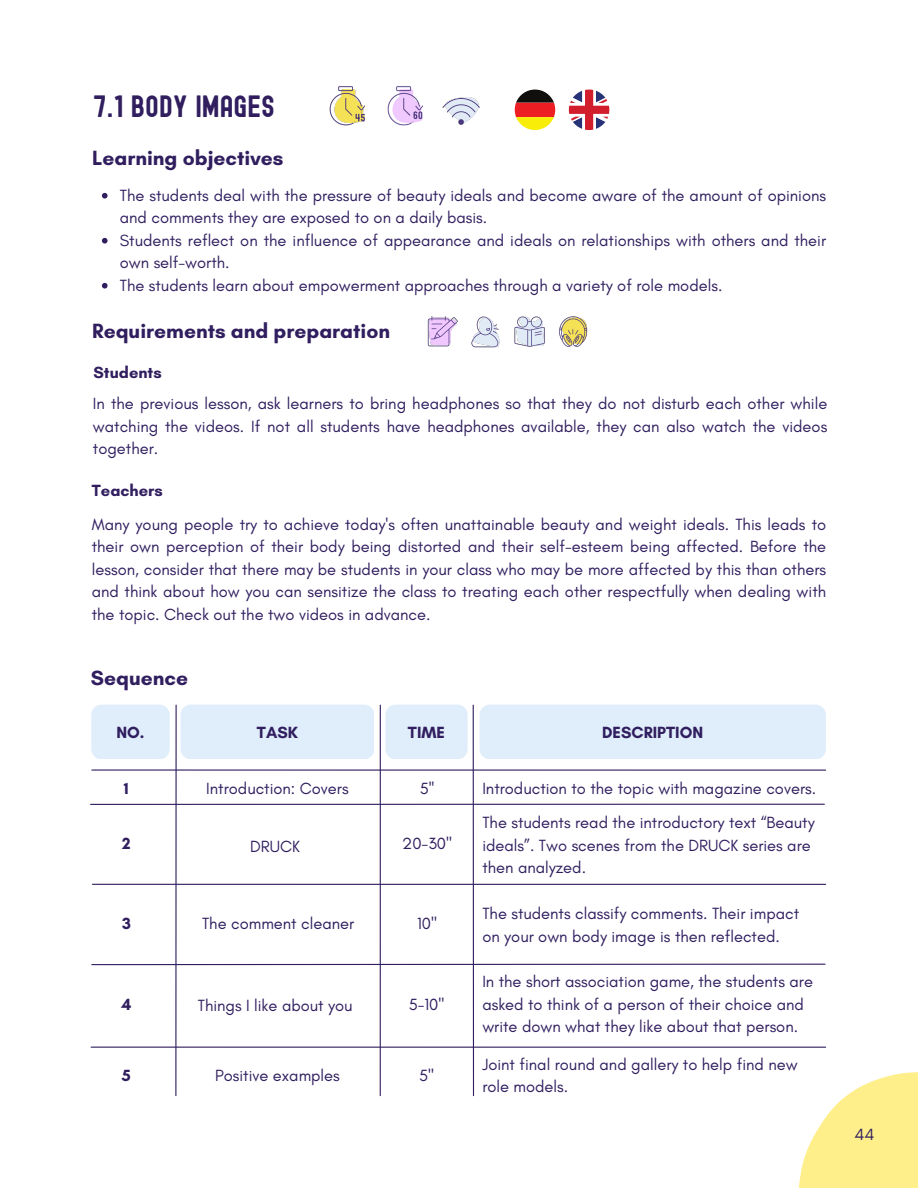
<style>
.page{position:relative;width:918px;height:1188px;background:#fff}
.page>*{position:absolute;margin:0;border:0;box-sizing:border-box;transform-origin:0 0}
.t1{font:30px "Edmund";color:#301e5f}
.t2{font:700 21px "Glacial Indifference";color:#301e5f}
.t3{font:16.5px/22.5px "Glacial Indifference";color:#301e5f}
.t4{font:700 16.5px "Glacial Indifference";color:#301e5f}
</style>
<div class="page">
<img style="left:471px;top:316px;width:29px;height:32px">
<img style="left:427px;top:316px;width:31px;height:31px">
<img style="left:514px;top:316px;width:31px;height:31px">
<hr style="left:380px;top:705px;width:1px;height:391px;background:#301e5f">
<hr style="left:473px;top:705px;width:1px;height:391px;background:#301e5f">
<hr style="left:92px;top:769px;width:734px;height:2px;background:#301e5f">
<div style="left:181px;top:705px;width:193px;height:54px;background:#e0edfa;border-radius:10px"></div>
<div style="left:480px;top:705px;width:346px;height:54px;background:#e0edfa;border-radius:10px"></div>
<div style="left:385px;top:705px;width:83px;height:54px;background:#e0edfa;border-radius:10px"></div>
<div style="left:91px;top:705px;width:79px;height:54px;background:#e0edfa;border-radius:10px"></div>
<hr style="left:175px;top:705px;width:2px;height:391px;background:#301e5f">
<hr style="left:92px;top:884px;width:734px;height:1px;background:#301e5f">
<hr style="left:91px;top:804px;width:733px;height:1px;background:#301e5f">
<svg style="left:91px;top:963px;width:735px;height:3px"></svg>
<hr style="left:91px;top:1047px;width:735px;height:1px;background:#301e5f">
<svg style="left:798px;top:1072px;width:120px;height:116px"></svg>
<img style="left:559px;top:316px;width:29px;height:31px">
<img style="left:387px;top:86px;width:36px;height:40px">
<img style="left:329px;top:86px;width:36px;height:40px">
<svg style="left:102px;top:193px;width:6px;height:6px"></svg>
<svg style="left:102px;top:238px;width:6px;height:6px"></svg>
<svg style="left:102px;top:283px;width:6px;height:6px"></svg>
<img style="left:442px;top:97px;width:38px;height:28px">
<svg style="left:569px;top:90px;width:40px;height:40px"></svg>
<svg style="left:515px;top:90px;width:40px;height:40px"></svg>
<p class="t1" style="left:93px;top:93px;width:184px">7.1 BODY IMAGES</p>
<p class="t2" style="left:92px;top:145px;width:193px">Learning objectives</p>
<p class="t3" style="left:120px;top:184px;width:708px">The students deal with the pressure of beauty ideals and become aware of the amount of opinions and comments they are exposed to on a daily basis.</p>
<p class="t3" style="left:120px;top:229px;width:708px">Students reflect on the influence of appearance and ideals on relationships with others and their own self-worth.</p>
<p class="t3" style="left:120px;top:274px;width:604px">The students learn about empowerment approaches through a variety of role models.</p>
<p class="t2" style="left:92px;top:318px;width:299px">Requirements and preparation</p>
<p class="t4" style="left:94px;top:362px;width:70px">Students</p>
<p class="t3" style="left:93px;top:392px;width:736px;text-align:justify">In the previous lesson, ask learners to bring headphones so that they do not disturb each other while watching the videos. If not all students have headphones available, they can also watch the videos together.</p>
<p class="t4" style="left:92px;top:480px;width:72px">Teachers</p>
<h2 class="t3" style="left:92px;top:513px;width:736px;text-align:justify">Many young people try to achieve today's often unattainable beauty and weight ideals. This leads to their own perception of their body being distorted and their self-esteem being affected. Before the lesson, consider that there may be students in your class who may be more affected by this than others and think about how you can sensitize the class to treating each other respectfully when dealing with the topic. Check out the two videos in advance.</h2>
<p class="t2" style="left:91px;top:665px;width:99px">Sequence</p>
<h2 class="t4" style="left:116px;top:722px;width:30px">NO.</h2>
<p class="t4" style="left:257px;top:722px;width:42px">TASK</p>
<p class="t4" style="left:408px;top:722px;width:39px">TIME</p>
<p class="t4" style="left:602px;top:722px;width:102px">DESCRIPTION</p>
<h3 class="t4" style="left:124px;top:778px;width:6px">1</h3>
<h3 class="t4" style="left:122px;top:833px;width:10px">2</h3>
<p class="t3" style="left:206px;top:777px;width:144px">Introduction: Covers</p>
<p class="t3" style="left:420px;top:777px;width:16px">5''</p>
<p class="t3" style="left:482px;top:777px;width:335px">Introduction to the topic with magazine covers.</p>
<h5 class="t3" style="left:250px;top:835px;width:51px">DRUCK</h5>
<p class="t3" style="left:402px;top:832px;width:51px">20-30''</p>
<p class="t3" style="left:482px;top:811px;width:334px">The students read the introductory text “Beauty ideals”. Two scenes from the DRUCK series are then analyzed.</p>
<p class="t3" style="left:202px;top:912px;width:154px">The comment cleaner</p>
<p class="t3" style="left:482px;top:902px;width:318px">The students classify comments. Their impact on your own body image is then reflected.</p>
<p class="t4" style="left:122px;top:914px;width:10px">3</p>
<p class="t3" style="left:417px;top:912px;width:21px">10''</p>
<h4 class="t4" style="left:121px;top:994px;width:11px">4</h4>
<p class="t3" style="left:409px;top:993px;width:37px">5-10''</p>
<p class="t3" style="left:198px;top:994px;width:156px">Things I like about you</p>
<h3 class="t4" style="left:122px;top:1065px;width:10px">5</h3>
<h3 class="t3" style="left:419px;top:1064px;width:16px">5''</h3>
<h5 class="t3" style="left:215px;top:1064px;width:126px">Positive examples</h5>
<p class="t3" style="left:482px;top:970px;width:332px">In the short association game, the students are asked to think of a person of their choice and write down what they like about that person.</p>
<h2 class="t3" style="left:482px;top:1053px;width:317px">Joint final round and gallery to help find new role models.</h2>
<p class="t3" style="left:854px;top:1123px;width:21px">44</p>
</div>
